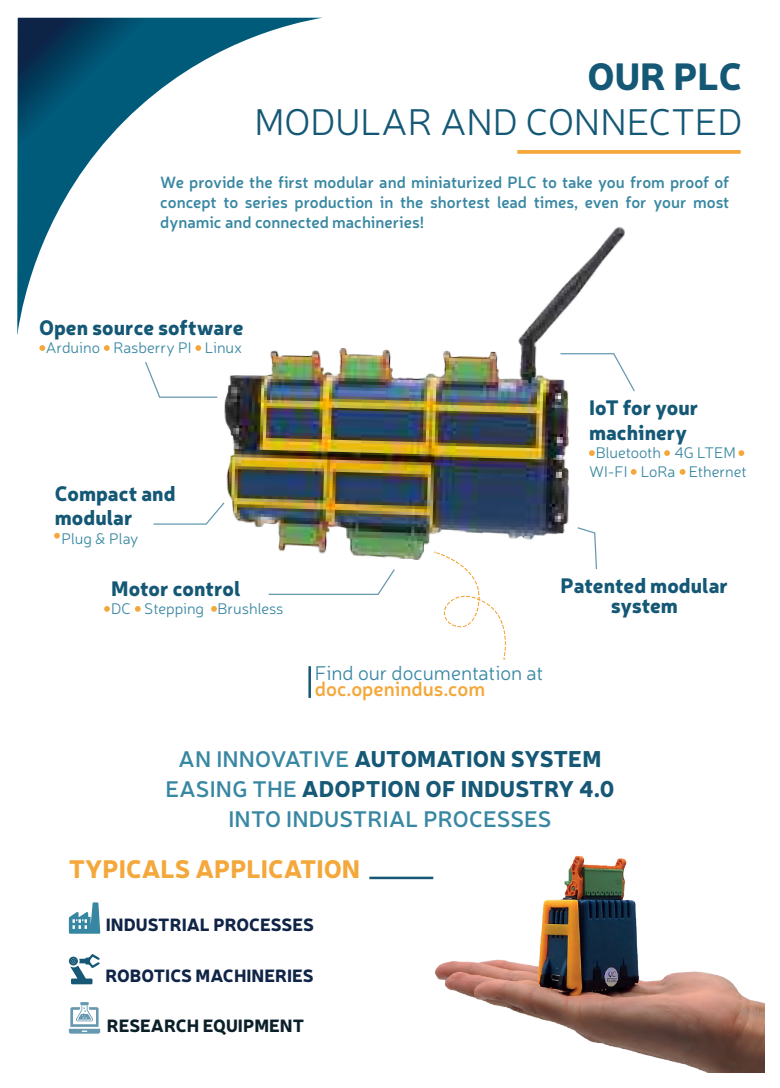
<style>
.page{position:relative;width:780px;height:1088px;background:#fff}
.page>*{position:absolute;margin:0;border:0;box-sizing:border-box;transform-origin:0 0}
.t1{font:300 37.5px "Neris";color:#145876}
.t2{font:900 37.5px "Neris";color:#145876}
.t3{font:900 25px "Neris";color:#f4a83b}
.t4{font:600 22.5px/30px "Neris";letter-spacing:.01em;color:#3887a2;text-align:center}
.t5{font:900 20.62px/24.8px "Neris";color:#145876}
.t6{font:300 20px "Neris";color:#3887a2}
.t7{font:600 20px "Neris";color:#f4a83b}
.t8{font:900 17.5px "Neris";color:#0f2447}
.t9{font:900 17.5px "Neris";color:#0b1f29}
.t10{font:600 16.25px/20px "Neris";color:#3887a2;text-align:justify}
.t11{font:300 15.5px/18.6px "Neris";color:#3887a2;text-align:center}
.s1{font-weight:900;color:#145876}
.s2{font-weight:900;color:#175876}
</style>
<div class="page">
<svg style="left:104px;top:606px;width:6px;height:6px"></svg>
<svg style="left:135px;top:606px;width:6px;height:6px"></svg>
<svg style="left:211px;top:606px;width:6px;height:6px"></svg>
<svg style="left:54px;top:533px;width:6px;height:5px"></svg>
<svg style="left:268px;top:569px;width:127px;height:26px"></svg>
<svg style="left:517px;top:150px;width:223px;height:4px"></svg>
<img style="left:224px;top:227px;width:401px;height:333px">
<img style="left:415px;top:855px;width:349px;height:218px">
<svg style="left:18px;top:18px;width:305px;height:317px"></svg>
<hr style="left:369px;top:877px;width:64px;height:2px;background:#145876">
<svg style="left:559px;top:352px;width:76px;height:41px"></svg>
<svg style="left:576px;top:526px;width:21px;height:44px"></svg>
<svg style="left:153px;top:501px;width:73px;height:24px"></svg>
<svg style="left:145px;top:362px;width:73px;height:36px"></svg>
<svg style="left:434px;top:552px;width:78px;height:108px"></svg>
<svg style="left:69px;top:954px;width:31px;height:30px"></svg>
<svg style="left:69px;top:1002px;width:31px;height:31px"></svg>
<svg style="left:69px;top:902px;width:31px;height:32px"></svg>
<svg style="left:39px;top:345px;width:6px;height:6px"></svg>
<svg style="left:104px;top:345px;width:6px;height:6px"></svg>
<svg style="left:195px;top:345px;width:6px;height:6px"></svg>
<svg style="left:17px;top:18px;width:1px;height:317px"></svg>
<svg style="left:679px;top:469px;width:6px;height:6px"></svg>
<svg style="left:664px;top:450px;width:6px;height:6px"></svg>
<svg style="left:738px;top:450px;width:6px;height:6px"></svg>
<svg style="left:630px;top:469px;width:6px;height:6px"></svg>
<svg style="left:589px;top:450px;width:5px;height:6px"></svg>
<hr style="left:308px;top:666px;width:3px;height:32px;background:#145876">
<h1 class="t2" style="left:587px;top:49px;width:156px">OUR PLC</h1>
<h1 class="t1" style="left:254px;top:98px;width:489px">MODULAR AND CONNECTED</h1>
<p class="t10" style="left:160px;top:171px;width:570px">We provide the first modular and miniaturized PLC to take you from proof of concept to series production in the shortest lead times, even for your most dynamic and connected machineries!</p>
<p class="t5" style="left:39px;top:314px;width:206px">Open source software</p>
<p class="t11" style="left:46px;top:338px;width:198px">Arduino Rasberry PI Linux</p>
<p class="t5" style="left:55px;top:479px;width:122px">Compact and modular</p>
<p class="t11" style="left:62px;top:529px;width:78px">Plug &amp; Play</p>
<p class="t5" style="left:111px;top:575px;width:131px">Motor control</p>
<p class="t11" style="left:111px;top:599px;width:174px">DC Stepping Brushless</p>
<p class="t5" style="left:589px;top:394px;width:111px">IoT for your machinery</p>
<p class="t11" style="left:589px;top:443px;width:159px">Bluetooth 4G LTEM<br>WI-FI LoRa Ethernet</p>
<p class="t6" style="left:315px;top:660px;width:230px">Find our documentation at</p>
<p class="t7" style="left:315px;top:675px;width:172px">doc.openindus.com</p>
<p class="t5" style="left:560px;top:574px;width:169px;line-height:20px;text-align:center">Patented modular system</p>
<h3 class="t4" style="left:166px;top:743px;width:450px">AN INNOVATIVE <span class="s1">AUTOMATION SYSTEM<br></span>EASING THE <span class="s2">ADOPTION OF INDUSTRY 4.0<br></span>INTO INDUSTRIAL PROCESSES</h3>
<h2 class="t3" style="left:69px;top:850px;width:293px">TYPICALS APPLICATION</h2>
<p class="t8" style="left:106px;top:911px;width:209px">INDUSTRIAL PROCESSES</p>
<p class="t8" style="left:105px;top:963px;width:210px">ROBOTICS MACHINERIES</p>
<p class="t9" style="left:107px;top:1013px;width:199px">RESEARCH EQUIPMENT</p>
</div>
